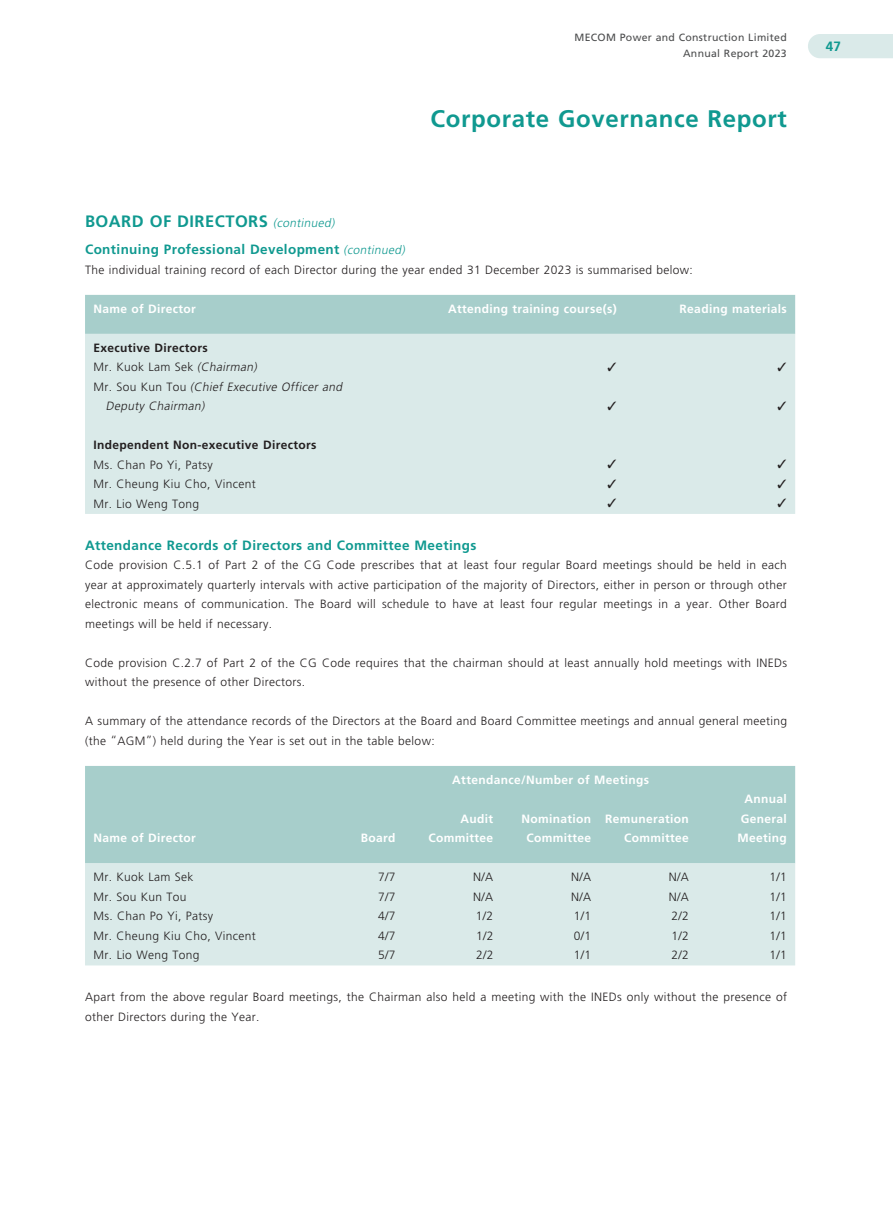
<style>
.page{position:relative;width:893px;height:1212px;background:#fff}
.page>*{position:absolute;margin:0;border:0;box-sizing:border-box;transform-origin:0 0}
.t1{font:700 24px "Frutiger LT Std";letter-spacing:.03em;color:#109990}
.t2{font:700 16.5px "Frutiger LT Std";letter-spacing:.03em;color:#109990}
.t3{font:700 13.5px "Frutiger LT Std";letter-spacing:.03em;color:#109990}
.t4{font:300 12px/19.5px "Frutiger LT Std";letter-spacing:.03em;color:#231f20}
.t5{font:700 12px/19.5px "Frutiger LT Std";letter-spacing:.03em;color:#fff;text-align:right}
.t6{font:700 12px/19.5px "Frutiger LT Std";letter-spacing:.03em;color:#231f20}
.t7{font:italic 300 12px/19.5px "Frutiger LT Std";color:#231f20}
.t8{font:10.5px/15.8px "Frutiger LT Std";letter-spacing:.03em;color:#4b4c4d;text-align:right}
.s1{font-weight:300;font-style:italic;font-size:12px}
.s2{font-weight:300}
.s3{font-weight:300;font-style:italic}
.s4{font-style:normal}
</style>
<div class="page">
<div style="left:808px;top:34px;width:85px;height:24px;background:#daeae9"></div>
<div style="left:85px;top:295px;width:710px;height:39px;background:#a7cecb"></div>
<div style="left:85px;top:334px;width:710px;height:180px;background:#daeae9"></div>
<div style="left:85px;top:766px;width:710px;height:97px;background:#a7cecb"></div>
<div style="left:85px;top:863px;width:710px;height:102px;background:#daeae9"></div>
<svg style="left:608px;top:362px;width:8px;height:9px"></svg>
<svg style="left:778px;top:362px;width:8px;height:9px"></svg>
<svg style="left:608px;top:401px;width:8px;height:9px"></svg>
<svg style="left:778px;top:401px;width:8px;height:9px"></svg>
<svg style="left:608px;top:460px;width:8px;height:8px"></svg>
<svg style="left:778px;top:460px;width:8px;height:8px"></svg>
<svg style="left:608px;top:479px;width:8px;height:9px"></svg>
<svg style="left:778px;top:479px;width:8px;height:9px"></svg>
<svg style="left:608px;top:499px;width:8px;height:8px"></svg>
<svg style="left:778px;top:499px;width:8px;height:8px"></svg>
<p class="t8" style="left:575px;top:30px;width:214px">MECOM Power and Construction Limited<br>Annual Report 2023</p>
<h1 class="t1" style="left:431px;top:104px;width:358px">Corporate Governance Report</h1>
<h2 class="t2" style="left:85px;top:212px;width:253px">BOARD OF DIRECTORS <span class="s1">(continued)</span></h2>
<p class="t3" style="left:85px;top:242px;width:324px">Continuing Professional Development <span class="s1">(continued)</span></p>
<p class="t4" style="left:85px;top:260px;width:609px">The individual training record of each Director during the year ended 31 December 2023 is summarised below:</p>
<p class="t5" style="left:94px;top:299px;width:104px">Name of Director</p>
<p class="t5" style="left:448px;top:299px;width:170px">Attending training course(s)</p>
<p class="t5" style="left:680px;top:299px;width:109px">Reading materials</p>
<p class="t6" style="left:94px;top:338px;width:167px">Executive Directors<br><span class="s2">Mr. Kuok Lam Sek</span> <span class="s3">(Chairman)</span></p>
<p class="t7" style="left:106px;top:377px;width:240px;text-indent:-12px"><span class="s4">M r . S o u K u n T o u</span> (Chief Executive Officer and<br>Deputy Chairman)</p>
<p class="t6" style="left:94px;top:435px;width:224px">Independent Non-executive Directors</p>
<p class="t4" style="left:94px;top:455px;width:121px">Ms. Chan Po Yi, Patsy</p>
<p class="t4" style="left:94px;top:475px;width:164px">Mr. Cheung Kiu Cho, Vincent</p>
<p class="t4" style="left:94px;top:494px;width:107px">Mr. Lio Weng Tong</p>
<p class="t3" style="left:85px;top:537px;width:393px">Attendance Records of Directors and Committee Meetings</p>
<p class="t4" style="left:85px;top:556px;width:703px;text-align:justify">Code provision C.5.1 of Part 2 of the CG Code prescribes that at least four regular Board meetings should be held in each year at approximately quarterly intervals with active participation of the majority of Directors, either in person or through other electronic means of communication. The Board will schedule to have at least four regular meetings in a year. Other Board meetings will be held if necessary.</p>
<p class="t4" style="left:85px;top:653px;width:703px">Code provision C.2.7 of Part 2 of the CG Code requires that the chairman should at least annually hold meetings with INEDs without the presence of other Directors.</p>
<p class="t4" style="left:85px;top:712px;width:703px">A summary of the attendance records of the Directors at the Board and Board Committee meetings and annual general meeting (the “AGM”) held during the Year is set out in the table below:</p>
<p class="t5" style="left:452px;top:770px;width:198px">Attendance/Number of Meetings</p>
<p class="t5" style="left:94px;top:828px;width:104px">Name of Director</p>
<p class="t5" style="left:361px;top:828px;width:36px">Board</p>
<p class="t5" style="left:429px;top:809px;width:66px">Audit<br>Committee</p>
<p class="t5" style="left:521px;top:809px;width:71px;text-align:center">Nomination<br>Committee</p>
<p class="t5" style="left:605px;top:809px;width:85px">Remuneration<br>Committee</p>
<p class="t5" style="left:737px;top:789px;width:51px;text-align:center">Annual<br>General<br>Meeting</p>
<p class="t4" style="left:94px;top:868px;width:102px">Mr. Kuok Lam Sek</p>
<p class="t4" style="left:378px;top:868px;width:19px">7/7</p>
<p class="t4" style="left:473px;top:868px;width:22px">N/A</p>
<p class="t4" style="left:571px;top:868px;width:22px">N/A</p>
<p class="t4" style="left:669px;top:868px;width:22px">N/A</p>
<p class="t4" style="left:769px;top:868px;width:19px">1/1</p>
<p class="t4" style="left:94px;top:887px;width:95px">Mr. Sou Kun Tou</p>
<p class="t4" style="left:378px;top:887px;width:19px">7/7</p>
<p class="t4" style="left:473px;top:887px;width:22px">N/A</p>
<p class="t4" style="left:571px;top:887px;width:22px">N/A</p>
<p class="t4" style="left:669px;top:887px;width:22px">N/A</p>
<p class="t4" style="left:769px;top:887px;width:19px">1/1</p>
<p class="t4" style="left:94px;top:907px;width:121px">Ms. Chan Po Yi, Patsy</p>
<p class="t4" style="left:378px;top:907px;width:19px">4/7</p>
<p class="t4" style="left:476px;top:907px;width:19px">1/2</p>
<p class="t4" style="left:574px;top:907px;width:19px">1/1</p>
<p class="t4" style="left:672px;top:907px;width:19px">2/2</p>
<p class="t4" style="left:769px;top:907px;width:19px">1/1</p>
<p class="t4" style="left:94px;top:926px;width:164px">Mr. Cheung Kiu Cho, Vincent</p>
<p class="t4" style="left:378px;top:926px;width:19px">4/7</p>
<p class="t4" style="left:476px;top:926px;width:19px">1/2</p>
<p class="t4" style="left:574px;top:926px;width:19px">0/1</p>
<p class="t4" style="left:672px;top:926px;width:19px">1/2</p>
<p class="t4" style="left:769px;top:926px;width:19px">1/1</p>
<p class="t4" style="left:94px;top:946px;width:107px">Mr. Lio Weng Tong</p>
<p class="t4" style="left:378px;top:946px;width:19px">5/7</p>
<p class="t4" style="left:476px;top:946px;width:19px">2/2</p>
<p class="t4" style="left:574px;top:946px;width:19px">1/1</p>
<p class="t4" style="left:672px;top:946px;width:19px">2/2</p>
<p class="t4" style="left:769px;top:946px;width:19px">1/1</p>
<p class="t4" style="left:85px;top:988px;width:703px">Apart from the above regular Board meetings, the Chairman also held a meeting with the INEDs only without the presence of other Directors during the Year.</p>
<p class="t3" style="left:826px;top:38px;width:17px">47</p>
</div>
